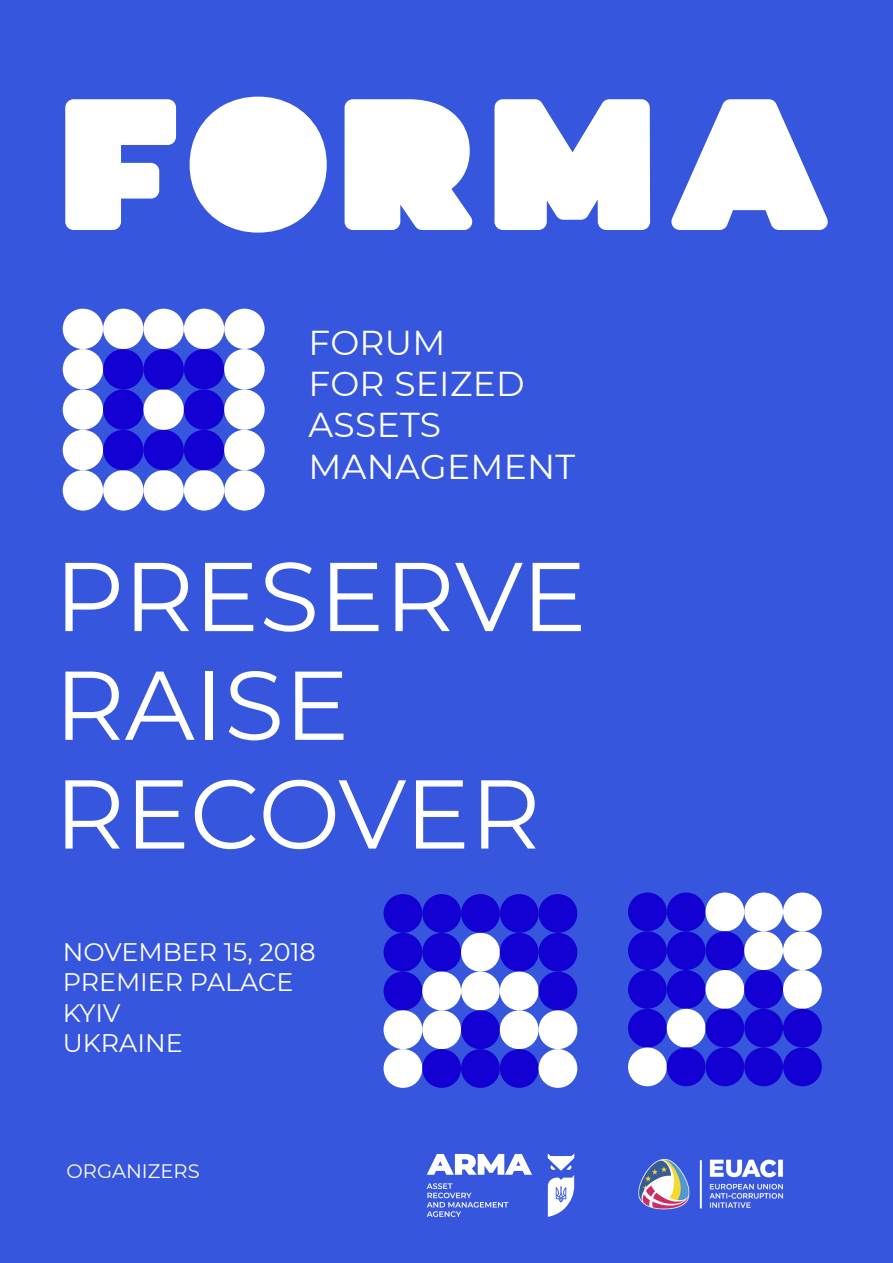
<style>
.page{position:relative;width:893px;height:1263px;background:#3656dd}
.page>*{position:absolute;margin:0;border:0;box-sizing:border-box;transform-origin:0 0}
.t1{font:97.5px/108.8px "Montserrat";color:#fff}
.t2{font:34.5px/41.4px "Montserrat";letter-spacing:.01em;color:#fff}
.t3{font:25.35px/30.5px "Montserrat";color:#fff}
.t4{font:19.5px "Montserrat";color:#fff}
</style>
<div class="page">
<div style="left:384px;top:894px;width:38px;height:39px;background:#1300d2;border-radius:19px"></div>
<div style="left:422px;top:894px;width:39px;height:39px;background:#1300d2;border-radius:19px"></div>
<div style="left:461px;top:894px;width:39px;height:39px;background:#1300d2;border-radius:19px"></div>
<div style="left:500px;top:894px;width:39px;height:39px;background:#1300d2;border-radius:19px"></div>
<div style="left:539px;top:894px;width:38px;height:39px;background:#1300d2;border-radius:19px"></div>
<div style="left:384px;top:933px;width:38px;height:38px;background:#1300d2;border-radius:19px"></div>
<div style="left:422px;top:933px;width:39px;height:38px;background:#1300d2;border-radius:19px"></div>
<div style="left:461px;top:933px;width:39px;height:38px;background:#fff;border-radius:19px"></div>
<div style="left:500px;top:933px;width:39px;height:38px;background:#1300d2;border-radius:19px"></div>
<div style="left:539px;top:933px;width:38px;height:38px;background:#1300d2;border-radius:19px"></div>
<div style="left:384px;top:971px;width:38px;height:39px;background:#1300d2;border-radius:19px"></div>
<div style="left:422px;top:971px;width:39px;height:39px;background:#fff;border-radius:19px"></div>
<div style="left:461px;top:971px;width:39px;height:39px;background:#fff;border-radius:19px"></div>
<div style="left:500px;top:971px;width:39px;height:39px;background:#fff;border-radius:19px"></div>
<div style="left:539px;top:971px;width:38px;height:39px;background:#1300d2;border-radius:19px"></div>
<div style="left:384px;top:1010px;width:38px;height:39px;background:#fff;border-radius:19px"></div>
<div style="left:422px;top:1010px;width:39px;height:39px;background:#fff;border-radius:19px"></div>
<div style="left:461px;top:1010px;width:39px;height:39px;background:#1300d2;border-radius:19px"></div>
<div style="left:500px;top:1010px;width:39px;height:39px;background:#fff;border-radius:19px"></div>
<div style="left:539px;top:1010px;width:38px;height:39px;background:#fff;border-radius:19px"></div>
<div style="left:384px;top:1049px;width:38px;height:39px;background:#fff;border-radius:19px"></div>
<div style="left:422px;top:1049px;width:39px;height:39px;background:#1300d2;border-radius:19px"></div>
<div style="left:461px;top:1049px;width:39px;height:39px;background:#1300d2;border-radius:19px"></div>
<div style="left:500px;top:1049px;width:39px;height:39px;background:#1300d2;border-radius:19px"></div>
<div style="left:539px;top:1049px;width:38px;height:39px;background:#fff;border-radius:19px"></div>
<div style="left:63px;top:470px;width:40px;height:41px;background:#fff;border-radius:50%"></div>
<div style="left:63px;top:430px;width:40px;height:40px;background:#fff;border-radius:50%"></div>
<div style="left:63px;top:389px;width:40px;height:41px;background:#fff;border-radius:50%"></div>
<div style="left:63px;top:349px;width:40px;height:40px;background:#fff;border-radius:50%"></div>
<div style="left:63px;top:309px;width:40px;height:40px;background:#fff;border-radius:50%"></div>
<div style="left:103px;top:470px;width:40px;height:41px;background:#fff;border-radius:50%"></div>
<div style="left:103px;top:430px;width:40px;height:40px;background:#1300d2;border-radius:50%"></div>
<div style="left:103px;top:389px;width:40px;height:41px;background:#1300d2;border-radius:50%"></div>
<div style="left:103px;top:349px;width:40px;height:40px;background:#1300d2;border-radius:50%"></div>
<div style="left:103px;top:309px;width:40px;height:40px;background:#fff;border-radius:50%"></div>
<div style="left:143px;top:470px;width:41px;height:41px;background:#fff;border-radius:50%"></div>
<div style="left:143px;top:430px;width:41px;height:40px;background:#1300d2;border-radius:50%"></div>
<div style="left:143px;top:389px;width:41px;height:41px;background:#fff;border-radius:50%"></div>
<div style="left:143px;top:349px;width:41px;height:40px;background:#1300d2;border-radius:50%"></div>
<div style="left:143px;top:309px;width:41px;height:40px;background:#fff;border-radius:50%"></div>
<div style="left:184px;top:470px;width:40px;height:41px;background:#fff;border-radius:50%"></div>
<div style="left:184px;top:430px;width:40px;height:40px;background:#1300d2;border-radius:50%"></div>
<div style="left:184px;top:389px;width:40px;height:41px;background:#1300d2;border-radius:50%"></div>
<div style="left:184px;top:349px;width:40px;height:40px;background:#1300d2;border-radius:50%"></div>
<div style="left:184px;top:309px;width:40px;height:40px;background:#fff;border-radius:50%"></div>
<div style="left:224px;top:470px;width:41px;height:41px;background:#fff;border-radius:50%"></div>
<div style="left:224px;top:430px;width:41px;height:40px;background:#fff;border-radius:50%"></div>
<div style="left:224px;top:389px;width:41px;height:41px;background:#fff;border-radius:50%"></div>
<div style="left:224px;top:349px;width:41px;height:40px;background:#fff;border-radius:50%"></div>
<div style="left:224px;top:309px;width:41px;height:40px;background:#fff;border-radius:50%"></div>
<div style="left:628px;top:892px;width:39px;height:39px;background:#1300d2;border-radius:50%"></div>
<div style="left:667px;top:892px;width:38px;height:39px;background:#1300d2;border-radius:50%"></div>
<div style="left:705px;top:892px;width:39px;height:39px;background:#fff;border-radius:50%"></div>
<div style="left:744px;top:892px;width:39px;height:39px;background:#fff;border-radius:50%"></div>
<div style="left:783px;top:892px;width:39px;height:39px;background:#fff;border-radius:50%"></div>
<div style="left:628px;top:931px;width:39px;height:39px;background:#1300d2;border-radius:50%"></div>
<div style="left:667px;top:931px;width:38px;height:39px;background:#1300d2;border-radius:50%"></div>
<div style="left:705px;top:931px;width:39px;height:39px;background:#1300d2;border-radius:50%"></div>
<div style="left:744px;top:931px;width:39px;height:39px;background:#fff;border-radius:50%"></div>
<div style="left:783px;top:931px;width:39px;height:39px;background:#fff;border-radius:50%"></div>
<div style="left:628px;top:970px;width:39px;height:39px;background:#1300d2;border-radius:50%"></div>
<div style="left:667px;top:970px;width:38px;height:39px;background:#1300d2;border-radius:50%"></div>
<div style="left:705px;top:970px;width:39px;height:39px;background:#fff;border-radius:50%"></div>
<div style="left:744px;top:970px;width:39px;height:39px;background:#1300d2;border-radius:50%"></div>
<div style="left:783px;top:970px;width:39px;height:39px;background:#fff;border-radius:50%"></div>
<div style="left:628px;top:1009px;width:39px;height:38px;background:#1300d2;border-radius:50%"></div>
<div style="left:667px;top:1009px;width:38px;height:38px;background:#fff;border-radius:50%"></div>
<div style="left:705px;top:1009px;width:39px;height:38px;background:#1300d2;border-radius:50%"></div>
<div style="left:744px;top:1009px;width:39px;height:38px;background:#1300d2;border-radius:50%"></div>
<div style="left:783px;top:1009px;width:39px;height:38px;background:#1300d2;border-radius:50%"></div>
<div style="left:628px;top:1047px;width:39px;height:39px;background:#fff;border-radius:50%"></div>
<div style="left:667px;top:1047px;width:38px;height:39px;background:#1300d2;border-radius:50%"></div>
<div style="left:705px;top:1047px;width:39px;height:39px;background:#1300d2;border-radius:50%"></div>
<div style="left:744px;top:1047px;width:39px;height:39px;background:#1300d2;border-radius:50%"></div>
<div style="left:783px;top:1047px;width:39px;height:39px;background:#1300d2;border-radius:50%"></div>
<svg style="left:190px;top:97px;width:137px;height:136px"></svg>
<svg style="left:65px;top:99px;width:111px;height:131px"></svg>
<svg style="left:345px;top:99px;width:128px;height:131px;background:#ebeefb"></svg>
<svg style="left:494px;top:99px;width:156px;height:131px;background:#e4e8fa"></svg>
<svg style="left:671px;top:99px;width:157px;height:131px"></svg>
<svg style="left:427px;top:1154px;width:105px;height:21px"></svg>
<svg style="left:427px;top:1183px;width:81px;height:34px"></svg>
<svg style="left:548px;top:1154px;width:26px;height:63px"></svg>
<img style="left:638px;top:1158px;width:146px;height:52px">
<h2 class="t2" style="left:309px;top:320px;width:268px">FORUM<br>FOR SEIZED<br>ASSETS<br>MANAGEMENT</h2>
<h1 class="t1" style="left:54px;top:539px;width:534px">PRESERVE<br>RAISE<br>RECOVER</h1>
<p class="t3" style="left:63px;top:936px;width:255px">NOVEMBER 15, 2018<br>PREMIER PALACE<br>KYIV<br>UKRAINE</p>
<p class="t4" style="left:67px;top:1157px;width:135px">ORGANIZERS</p>
</div>
